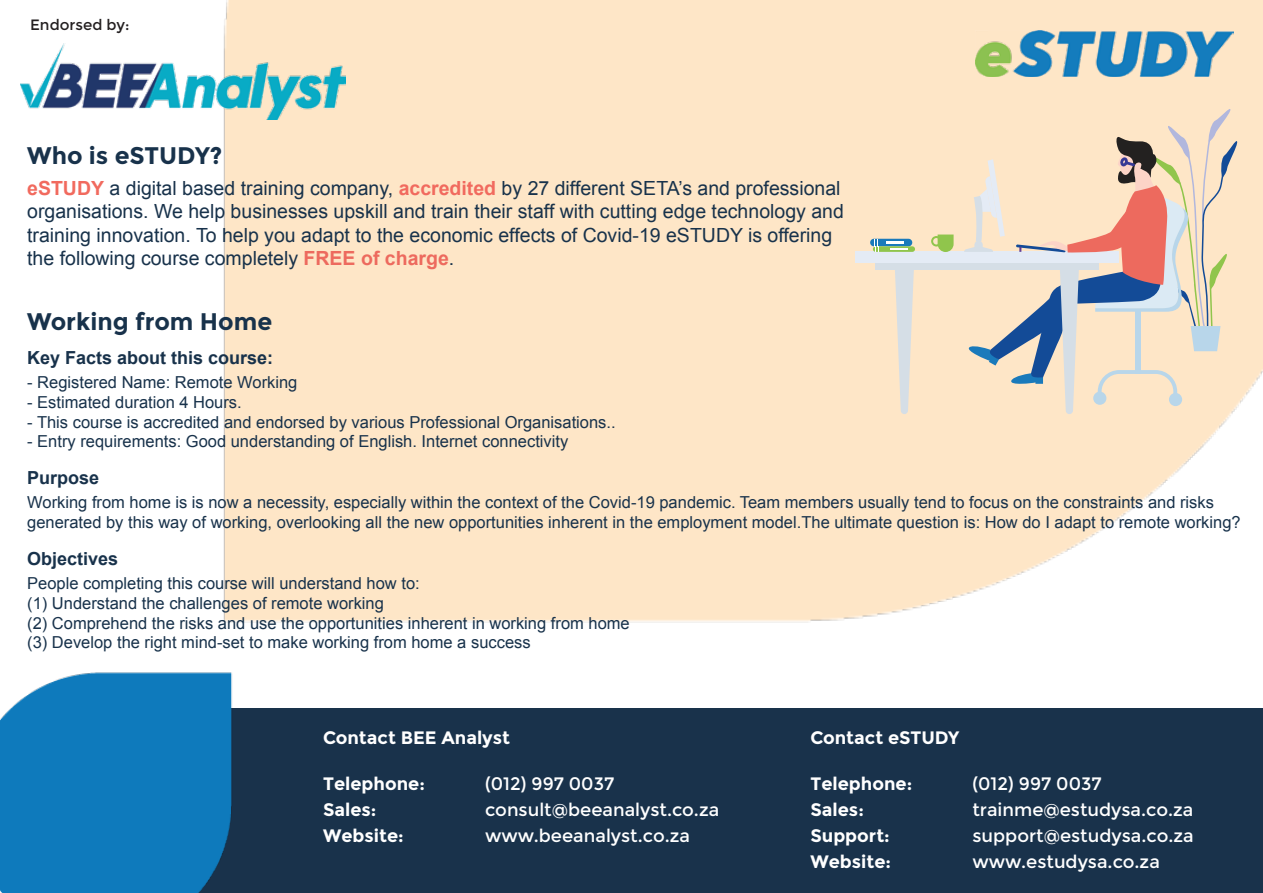
<style>
.page{position:relative;width:1263px;height:893px;background:#fff}
.page>*{position:absolute;margin:0;border:0;box-sizing:border-box;transform-origin:0 0}
.t1{font:700 24px "Montserrat";color:#18324b}
.t2{font:19.5px/23.4px "Arial";color:#18324b}
.t3{font:18px "Montserrat";color:#fff}
.t4{font:700 18px "Montserrat";color:#fff}
.t5{font:700 18px "Arial";color:#18324b}
.t6{font:16.5px/19.8px "Arial";color:#18324b}
.t7{font:15px "Montserrat";color:#231f20}
.s1{font-weight:700;color:#f16a5e}
.s2{font-weight:700;color:#ed6a5e}
</style>
<div class="page">
<img style="left:223px;top:0;width:1040px;height:623px">
<img style="left:975px;top:30px;width:258px;height:47px">
<div style="left:855px;top:252px;width:264px;height:11px;background:#e4ebf5"></div>
<div style="left:875px;top:263px;width:224px;height:6px;background:#d5dee6"></div>
<svg style="left:895px;top:269px;width:19px;height:145px;background:#e2e0dc"></svg>
<div style="left:870px;top:239px;width:42px;height:7px;background:#1a7abb;border-radius:4px"></div>
<hr style="left:886px;top:241px;width:18px;height:3px;background:#fff">
<div style="left:873px;top:246px;width:42px;height:6px;background:#90c54c;border-radius:3px"></div>
<svg style="left:890px;top:248px;width:18px;height:2px"></svg>
<svg style="left:874px;top:239px;width:5px;height:13px"></svg>
<svg style="left:931px;top:235px;width:22px;height:17px"></svg>
<svg style="left:964px;top:106px;width:274px;height:308px;background:#e4d1c0"></svg>
<img style="left:20px;top:44px;width:326px;height:76px">
<div style="left:92px;top:708px;width:1171px;height:185px;background:#19324b"></div>
<div style="left:0;top:672px;width:232px;height:221px;background:#0e7abc"></div>
<p class="t7" style="left:30px;top:16px;width:101px">Endorsed by:</p>
<h1 class="t1" style="left:27px;top:141px;width:197px">Who is eSTUDY?</h1>
<p class="t2" style="left:27px;top:177px;width:818px"><span class="s1">eSTUDY</span> a digital based training company, <span class="s1">accredited</span> by 27 different SETA’s and professional organisations. We help businesses upskill and train their staff with cutting edge technology and training innovation. To help you adapt to the economic effects of Covid-19 eSTUDY is offering the following course completely <span class="s2">FREE of charge</span>.</p>
<h1 class="t1" style="left:27px;top:307px;width:246px">Working from Home</h1>
<p class="t5" style="left:27px;top:345px;width:248px">Key Facts about this course:</p>
<p class="t6" style="left:27px;top:372px;width:272px">- Registered Name: Remote Working</p>
<p class="t6" style="left:27px;top:392px;width:216px">- Estimated duration 4 Hours.</p>
<p class="t6" style="left:27px;top:412px;width:590px">- This course is accredited and endorsed by various Professional Organisations..</p>
<p class="t6" style="left:27px;top:432px;width:543px">- Entry requirements: Good understanding of English. Internet connectivity</p>
<p class="t5" style="left:27px;top:466px;width:74px">Purpose</p>
<p class="t6" style="left:27px;top:493px;width:1215px">Working from home is is now a necessity, especially within the context of the Covid-19 pandemic. Team members usually tend to focus on the constraints and risks generated by this way of working, overlooking all the new opportunities inherent in the employment model.The ultimate question is: How do I adapt to remote working?</p>
<p class="t5" style="left:27px;top:547px;width:93px">Objectives</p>
<p class="t6" style="left:27px;top:573px;width:604px">People completing this course will understand how to:<br>(1) Understand the challenges of remote working<br>(2) Comprehend the risks and use the opportunities inherent in working from home (3) Develop the right mind-set to make working from home a success</p>
<p class="t4" style="left:331px;top:724px;width:102px">Contact Us</p>
<p class="t4" style="left:331px;top:770px;width:103px">Telephone:</p>
<p class="t3" style="left:493px;top:770px;width:131px">(012) 997 0037</p>
<p class="t4" style="left:331px;top:796px;width:55px">Sales:</p>
<p class="t3" style="left:493px;top:796px;width:223px">trainme@estudysa.co.za</p>
<p class="t4" style="left:331px;top:822px;width:81px">Support:</p>
<p class="t3" style="left:493px;top:822px;width:223px">support@estudysa.co.za</p>
<p class="t4" style="left:323px;top:726px;width:188px">Contact BEE Analyst</p>
<p class="t4" style="left:323px;top:772px;width:103px">Telephone:</p>
<p class="t3" style="left:485px;top:773px;width:131px">(012) 997 0037</p>
<p class="t4" style="left:323px;top:798px;width:55px">Sales:</p>
<p class="t3" style="left:485px;top:799px;width:236px">consult@beeanalyst.co.za</p>
<p class="t4" style="left:323px;top:825px;width:82px">Website:</p>
<p class="t3" style="left:485px;top:825px;width:207px">www.beeanalyst.co.za</p>
<p class="t4" style="left:810px;top:726px;width:150px">Contact eSTUDY</p>
<p class="t4" style="left:810px;top:772px;width:103px">Telephone:</p>
<p class="t3" style="left:972px;top:773px;width:131px">(012) 997 0037</p>
<p class="t4" style="left:810px;top:798px;width:55px">Sales:</p>
<p class="t3" style="left:972px;top:799px;width:223px">trainme@estudysa.co.za</p>
<p class="t4" style="left:810px;top:825px;width:81px">Support:</p>
<p class="t3" style="left:972px;top:825px;width:223px">support@estudysa.co.za</p>
<p class="t4" style="left:810px;top:851px;width:82px">Website:</p>
<p class="t3" style="left:972px;top:851px;width:189px">www.estudysa.co.za</p>
</div>
